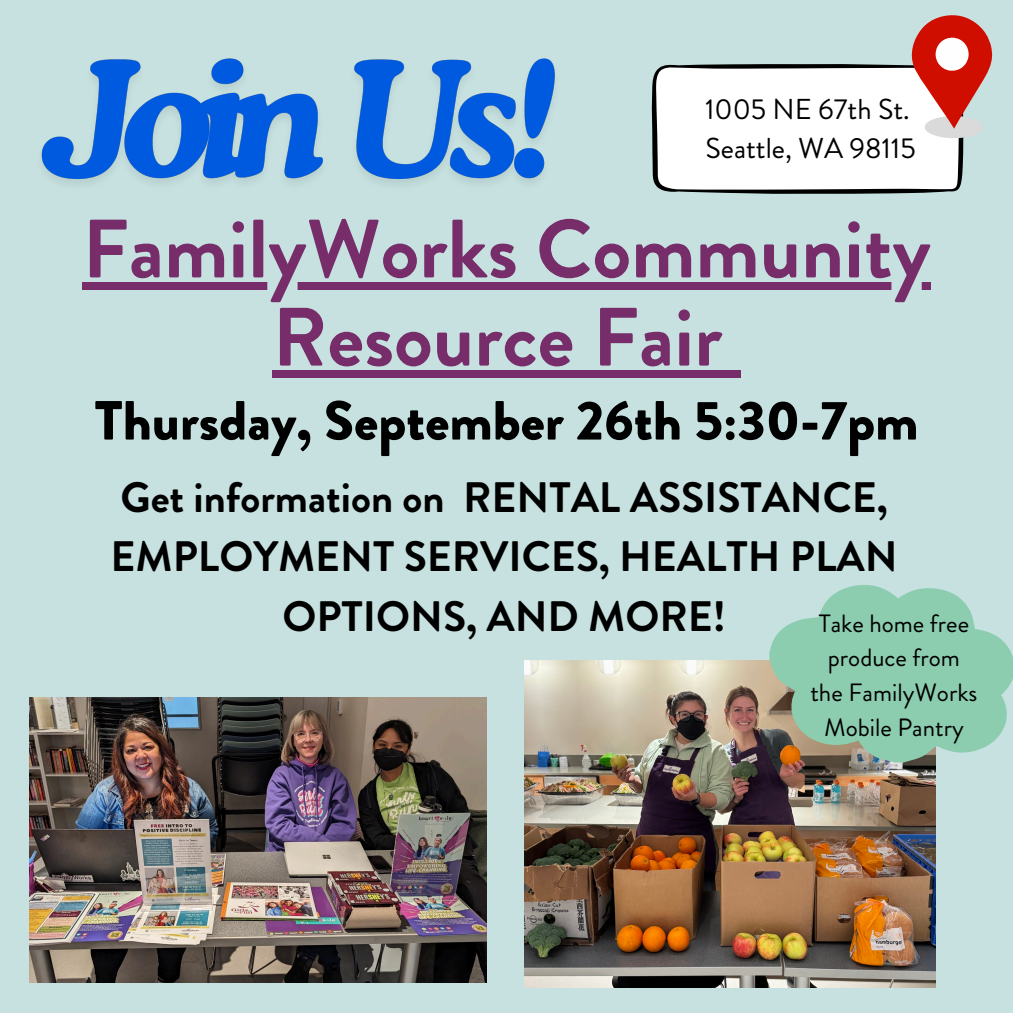
<style>
.page{position:relative;width:1013px;height:1013px;background:#fff}
.page>*{position:absolute;margin:0;border:0;box-sizing:border-box;transform-origin:0 0}
.t1{font:700 82.5px/88.1px "Brandon Grotesque";color:#762d69;text-align:center}
.t2{font:900 55px "Brandon Grotesque";color:#000}
.t3{font:700 42.5px/59px "Brandon Grotesque";color:#000;text-align:center}
.t4{font:28.75px/39.4px "Brandon Grotesque";color:#000}
.t5{font:25px "Brandon Grotesque";color:#000}
</style>
<div class="page">
<div style="left:0;top:0;width:1012px;height:1012px;background:#c6e1e0"></div>
<img style="left:524px;top:661px;width:411px;height:326px">
<img style="left:29px;top:697px;width:457px;height:285px">
<svg style="left:651px;top:15px;width:341px;height:179px"></svg>
<svg style="left:769px;top:585px;width:243px;height:177px;fill:#8ccdb0"></svg>
<img style="left:41px;top:58px;width:514px;height:126px">
<div style="left:82px;top:282px;width:848px;height:7px;background:#762d69"></div>
<div style="left:272px;top:370px;width:450px;height:8px;background:#762d69"></div>
<div style="left:722px;top:370px;width:18px;height:8px;background:#762d69"></div>
<h4 class="t4" style="left:705px;top:89px;width:212px">1005 NE 67th St.<br>Seattle, WA 98115</h4>
<h2 class="t1" style="left:82px;top:206px;width:849px">FamilyWorks Community<br>Resource Fair</h2>
<h5 class="t2" style="left:95px;top:382px;width:825px">Thursday, September 26th 5:30-7pm</h5>
<h3 class="t3" style="left:111px;top:468px;width:788px">Get information on RENTAL ASSISTANCE,<br>EMPLOYMENT SERVICES, HEALTH PLAN<br>OPTIONS, AND MORE!</h3>
<p class="t5" style="left:818px;top:605px;width:152px">Take home free</p>
<p class="t5" style="left:827px;top:640px;width:134px">produce from</p>
<p class="t5" style="left:810px;top:675px;width:168px">the FamilyWorks</p>
<p class="t5" style="left:824px;top:709px;width:141px">Mobile Pantry</p>
</div>
